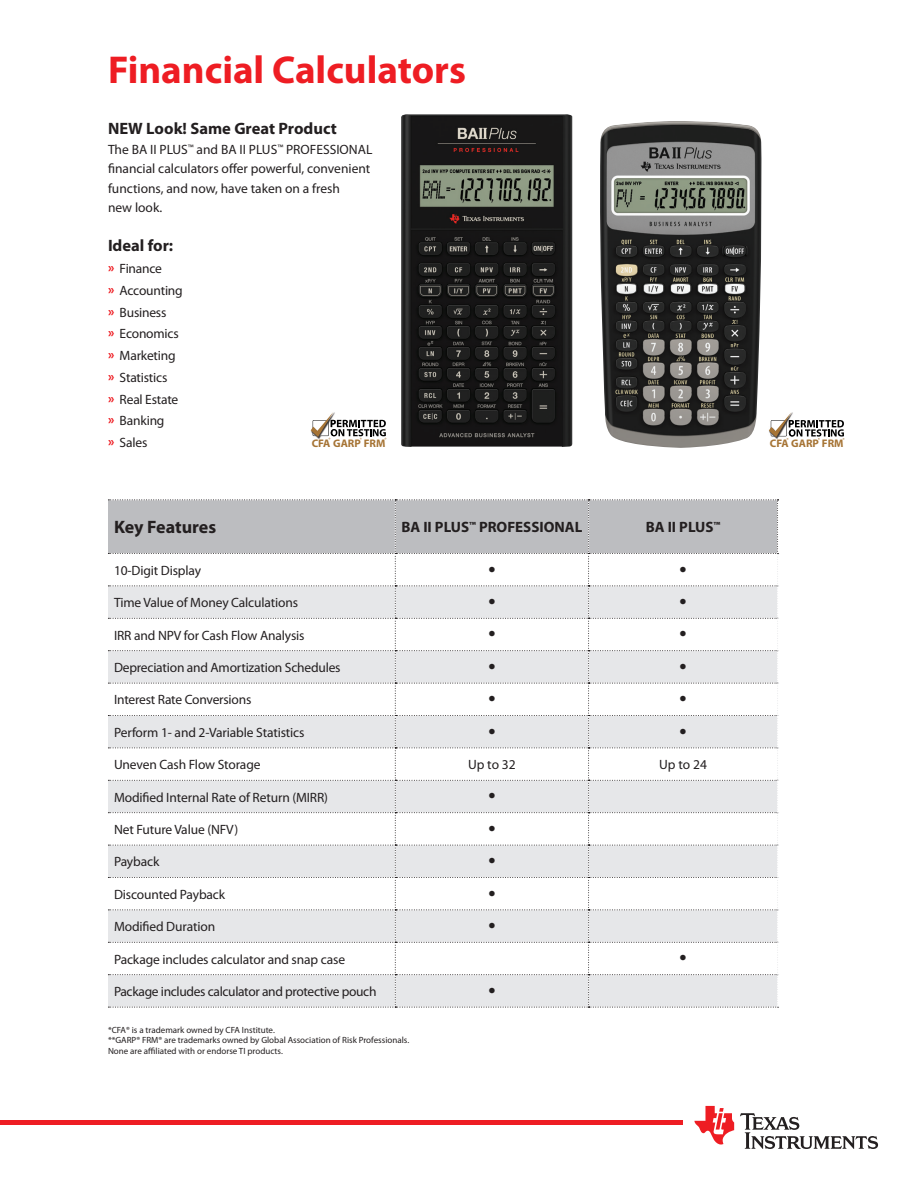
<style>
.page{position:relative;width:918px;height:1188px;background:#fff}
.page>*{position:absolute;margin:0;border:0;box-sizing:border-box;transform-origin:0 0}
.t1{font:700 39px "Myriad Pro";color:#ee1d23}
.t2{font:700 21px "Myriad Pro";color:#231f20}
.t3{font:700 18px "Myriad Pro";letter-spacing:-.005em;color:#231f20}
.t4{font:700 16.5px "Myriad Pro";color:#231f20}
.t5{font:700 15px "Myriad Pro";color:#231f20}
.t6{font:13.5px/21.8px "Myriad Pro";letter-spacing:-.01em;color:#231f20}
.t7{font:700 10.95px "Myriad Pro";color:#a67435}
.t8{font:9px/10.5px "Myriad Pro";color:#231f20}
.s1{font-weight:700;color:#ee1d23}
</style>
<div class="page">
<svg style="left:740px;top:1113px;width:138px;height:36px"></svg>
<svg style="left:694px;top:1106px;width:40px;height:39px"></svg>
<hr style="left:0;top:1121px;width:682px;height:4px;background:#ee1d23">
<svg style="left:108px;top:500px;width:671px;height:508px"></svg>
<img style="left:401px;top:114px;width:172px;height:333px">
<img style="left:600px;top:121px;width:162px;height:327px">
<svg style="left:311px;top:412px;width:75px;height:28px"></svg>
<svg style="left:769px;top:412px;width:75px;height:28px"></svg>
<h1 class="t1" style="left:108px;top:45px;width:360px">Financial Calculators</h1>
<p class="t4" style="left:108px;top:118px;width:230px">NEW Look! Same Great Product</p>
<p class="t6" style="left:108px;top:139px;width:266px;line-height:19.5px">The BA II PLUS<sup>™</sup> and BA II PLUS<sup>™</sup> PROFESSIONAL financial calculators offer powerful, convenient functions, and now, have taken on a fresh<br>new look.</p>
<p class="t4" style="left:108px;top:235px;width:67px">Ideal for:</p>
<p class="t6" style="left:108px;top:258px;width:76px"><span class="s1">»</span> Finance<br><span class="s1">»</span> Accounting <span class="s1">»</span> Business<br><span class="s1">»</span> Economics <span class="s1">»</span> Marketing <span class="s1">»</span> Statistics<br><span class="s1">»</span> Real Estate <span class="s1">»</span> Banking<br><span class="s1">»</span> Sales</p>
<p class="t7" style="left:312px;top:436px;width:75px">CFA GARP FRM</p>
<p class="t7" style="left:770px;top:436px;width:75px">CFA GARP FRM</p>
<h3 class="t3" style="left:114px;top:516px;width:104px">Key Features</h3>
<p class="t5" style="left:402px;top:517px;width:182px">BA II PLUS<sup>™</sup> PROFESSIONAL</p>
<p class="t5" style="left:646px;top:517px;width:76px">BA II PLUS<sup>™</sup></p>
<p class="t6" style="left:114px;top:559px;width:89px">10-Digit Display</p>
<h2 class="t2" style="left:488px;top:554px;width:9px">•</h2>
<h2 class="t2" style="left:680px;top:554px;width:9px">•</h2>
<p class="t6" style="left:114px;top:592px;width:186px">Time Value of Money Calculations</p>
<h2 class="t2" style="left:488px;top:586px;width:9px">•</h2>
<h2 class="t2" style="left:680px;top:586px;width:9px">•</h2>
<p class="t6" style="left:114px;top:624px;width:192px">IRR and NPV for Cash Flow Analysis</p>
<h2 class="t2" style="left:488px;top:619px;width:9px">•</h2>
<h2 class="t2" style="left:680px;top:619px;width:9px">•</h2>
<p class="t6" style="left:114px;top:656px;width:228px">Depreciation and Amortization Schedules</p>
<h2 class="t2" style="left:488px;top:651px;width:9px">•</h2>
<h2 class="t2" style="left:680px;top:651px;width:9px">•</h2>
<p class="t6" style="left:114px;top:689px;width:139px">Interest Rate Conversions</p>
<h2 class="t2" style="left:488px;top:683px;width:9px">•</h2>
<h2 class="t2" style="left:680px;top:683px;width:9px">•</h2>
<p class="t6" style="left:114px;top:721px;width:192px">Perform 1- and 2-Variable Statistics</p>
<h2 class="t2" style="left:488px;top:716px;width:9px">•</h2>
<h2 class="t2" style="left:680px;top:716px;width:9px">•</h2>
<p class="t6" style="left:114px;top:754px;width:148px">Uneven Cash Flow Storage</p>
<p class="t6" style="left:468px;top:754px;width:49px">Up to 32</p>
<p class="t6" style="left:659px;top:754px;width:49px">Up to 24</p>
<p class="t6" style="left:114px;top:786px;width:216px">Modified Internal Rate of Return (MIRR)</p>
<h2 class="t2" style="left:488px;top:781px;width:9px">•</h2>
<p class="t6" style="left:114px;top:818px;width:126px">Net Future Value (NFV)</p>
<h2 class="t2" style="left:488px;top:813px;width:9px">•</h2>
<p class="t6" style="left:114px;top:851px;width:47px">Payback</p>
<h2 class="t2" style="left:488px;top:845px;width:9px">•</h2>
<p class="t6" style="left:114px;top:883px;width:113px">Discounted Payback</p>
<h2 class="t2" style="left:488px;top:878px;width:9px">•</h2>
<p class="t6" style="left:114px;top:916px;width:103px">Modified Duration</p>
<h2 class="t2" style="left:488px;top:910px;width:9px">•</h2>
<p class="t6" style="left:114px;top:948px;width:233px">Package includes calculator and snap case</p>
<h2 class="t2" style="left:680px;top:943px;width:9px">•</h2>
<p class="t6" style="left:114px;top:980px;width:264px">Package includes calculator and protective pouch</p>
<h2 class="t2" style="left:488px;top:975px;width:9px">•</h2>
<p class="t8" style="left:108px;top:1024px;width:303px">*CFA® is a trademark owned by CFA Institute.<br>**GARP® FRM® are trademarks owned by Global Association of Risk Professionals.<br>None are affiliated with or endorse TI products.</p>
</div>
